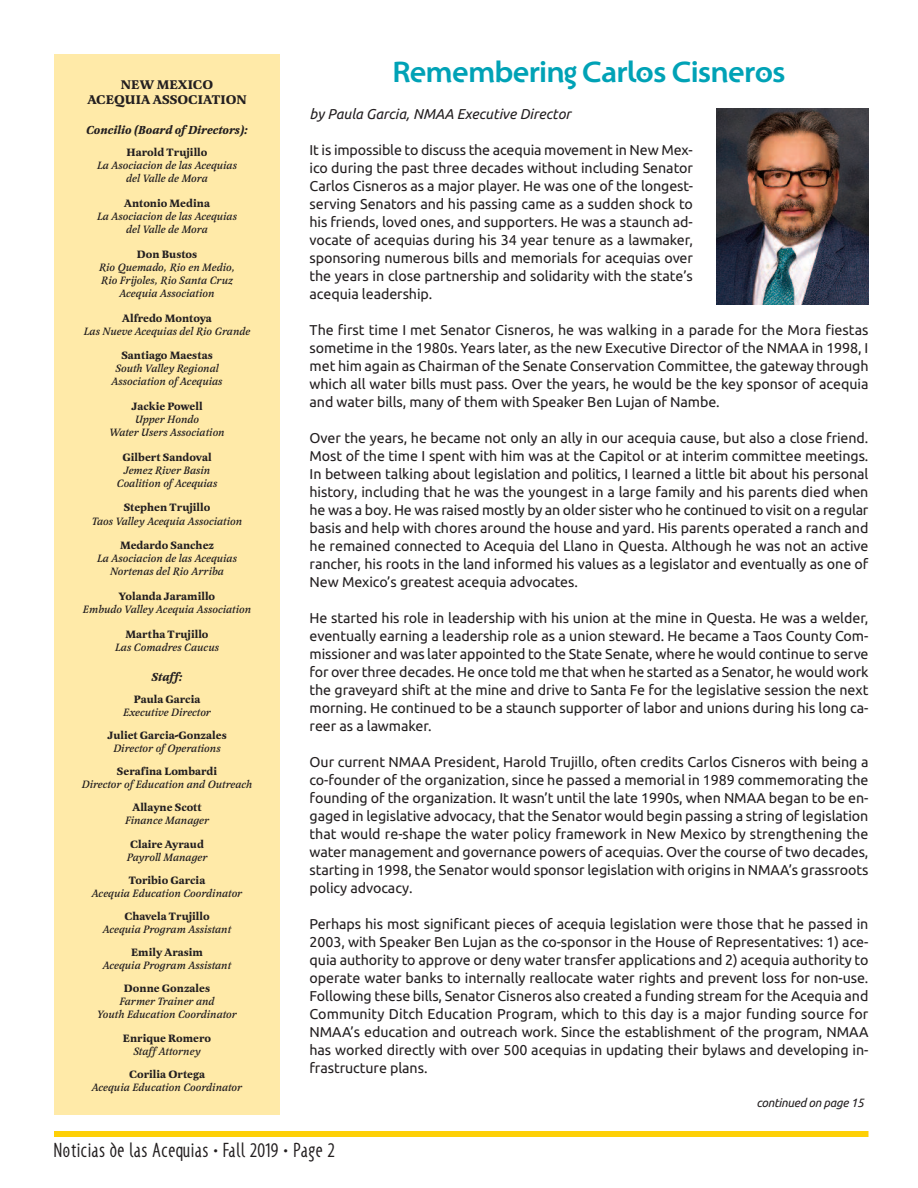
<style>
.page{position:relative;width:918px;height:1188px;background:#fff}
.page>*{position:absolute;margin:0;border:0;box-sizing:border-box;transform-origin:0 0}
.t1{font:700 30px "Santana";letter-spacing:-.025em;color:#00a2b6}
.t2{font:condensed 21px "Santana";letter-spacing:.05em;color:#231f20}
.t3{font:14.25px/18px "Ubuntu";letter-spacing:-.005em;color:#231f20;text-align:justify}
.t4{font:italic 14.25px "Ubuntu";color:#231f20}
.t5{font:700 13.05px/15px "Latienne T";color:#231f20;text-align:center}
.t6{font:italic 700 12px "Latienne T";color:#231f20}
.t7{font:italic 12px "Ubuntu";letter-spacing:-.025em;color:#231f20}
.t8{font:italic 500 11.1px/13px "Latienne T";color:#231f20;text-align:center}
.t9{font:700 11.1px "Latienne T";color:#231f20}
</style>
<div class="page">
<div style="left:54px;top:1131px;width:814px;height:6px;background:#fed006"></div>
<div style="left:54px;top:54px;width:225px;height:1061px;background:#ffeaa8"></div>
<img style="left:717px;top:108px;width:151px;height:197px">
<p class="t5" style="left:87px;top:77px;width:161px">NEW MEXICO<br>ACEQUIA ASSOCIATION</p>
<p class="t6" style="left:86px;top:123px;width:163px">Concilio (Board of Directors):</p>
<p class="t9" style="left:127px;top:146px;width:82px">Harold Trujillo</p>
<p class="t8" style="left:97px;top:159px;width:141px">La Asociacion de las Acequias del Valle de Mora</p>
<p class="t9" style="left:124px;top:197px;width:87px">Antonio Medina</p>
<p class="t8" style="left:97px;top:210px;width:141px">La Asociacion de las Acequias del Valle de Mora</p>
<p class="t9" style="left:137px;top:247px;width:62px">Don Bustos</p>
<p class="t8" style="left:99px;top:260px;width:138px">Rio Quemado, Rio en Medio,<br>Rio Frijoles, Rio Santa Cruz<br>Acequia Association</p>
<p class="t9" style="left:122px;top:311px;width:91px">Alfredo Montoya</p>
<p class="t8" style="left:84px;top:324px;width:168px">Las Nueve Acequias del Rio Grande</p>
<p class="t9" style="left:121px;top:349px;width:93px">Santiago Maestas</p>
<p class="t8" style="left:112px;top:362px;width:113px">South Valley Regional<br>Association of Acequias</p>
<p class="t9" style="left:132px;top:400px;width:73px">Jackie Powell</p>
<p class="t8" style="left:109px;top:413px;width:117px">Upper Hondo<br>Water Users Association</p>
<p class="t9" style="left:123px;top:450px;width:91px">Gilbert Sandoval</p>
<p class="t8" style="left:117px;top:463px;width:102px">Jemez River Basin<br>Coalition of Acequias</p>
<p class="t9" style="left:124px;top:501px;width:88px">Stephen Trujillo</p>
<p class="t8" style="left:92px;top:514px;width:152px">Taos Valley Acequia Association</p>
<p class="t9" style="left:120px;top:539px;width:96px">Medardo Sanchez</p>
<p class="t8" style="left:97px;top:552px;width:141px">La Asociacion de las Acequias<br>Nortenas del Rio Arriba</p>
<p class="t9" style="left:119px;top:590px;width:98px">Yolanda Jaramillo</p>
<p class="t8" style="left:83px;top:603px;width:170px">Embudo Valley Acequia Association</p>
<p class="t9" style="left:126px;top:627px;width:84px">Martha Trujillo</p>
<p class="t8" style="left:115px;top:640px;width:105px">Las Comadres Caucus</p>
<p class="t6" style="left:152px;top:670px;width:33px">Staff:</p>
<p class="t9" style="left:134px;top:693px;width:68px">Paula Garcia</p>
<p class="t8" style="left:123px;top:706px;width:89px">Executive Director</p>
<p class="t9" style="left:107px;top:729px;width:121px">Juliet Garcia-Gonzales</p>
<p class="t8" style="left:113px;top:742px;width:109px">Director of Operations</p>
<p class="t9" style="left:117px;top:765px;width:102px">Serafina Lombardi</p>
<p class="t8" style="left:82px;top:778px;width:172px">Director of Education and Outreach</p>
<p class="t9" style="left:132px;top:801px;width:71px">Allayne Scott</p>
<p class="t8" style="left:125px;top:814px;width:85px">Finance Manager</p>
<p class="t9" style="left:130px;top:837px;width:75px">Claire Ayraud</p>
<p class="t8" style="left:127px;top:850px;width:82px">Payroll Manager</p>
<p class="t9" style="left:129px;top:873px;width:78px">Toribio Garcia</p>
<p class="t8" style="left:92px;top:886px;width:152px">Acequia Education Coordinator</p>
<p class="t9" style="left:124px;top:910px;width:87px">Chavela Trujillo</p>
<p class="t8" style="left:103px;top:923px;width:130px">Acequia Program Assistant</p>
<p class="t9" style="left:131px;top:946px;width:73px">Emily Arasim</p>
<p class="t8" style="left:103px;top:959px;width:130px">Acequia Program Assistant</p>
<p class="t9" style="left:124px;top:982px;width:88px">Donne Gonzales</p>
<p class="t8" style="left:97px;top:995px;width:141px">Farmer Trainer and<br>Youth Education Coordinator</p>
<p class="t9" style="left:123px;top:1031px;width:90px">Enrique Romero</p>
<p class="t8" style="left:133px;top:1044px;width:69px">Staff Attorney</p>
<p class="t9" style="left:129px;top:1067px;width:77px">Corilia Ortega</p>
<p class="t8" style="left:92px;top:1080px;width:152px">Acequia Education Coordinator</p>
<h1 class="t1" style="left:392px;top:54px;width:395px">Remembering Carlos Cisneros</h1>
<p class="t4" style="left:310px;top:105px;width:263px">by Paula Garcia, NMAA Executive Director</p>
<p class="t3" style="left:310px;top:141px;width:385px">It is impossible to discuss the acequia movement in New Mex&shy;ico during the past three decades without including Senator Carlos Cisneros as a major player. He was one of the longest&shy;serving Senators and his passing came as a sudden shock to his friends, loved ones, and supporters. He was a staunch ad&shy;vocate of acequias during his 34 year tenure as a lawmaker, sponsoring numerous bills and memorials for acequias over the years in close partnership and solidarity with the state’s acequia leadership.</p>
<p class="t3" style="left:310px;top:321px;width:560px">The first time I met Senator Cisneros, he was walking in a parade for the Mora fiestas sometime in the 1980s. Years later, as the new Executive Director of the NMAA in 1998, I met him again as Chairman of the Senate Conservation Committee, the gateway through which all water bills must pass. Over the years, he would be the key sponsor of acequia and water bills, many of them with Speaker Ben Lujan of Nambe.</p>
<p class="t3" style="left:310px;top:429px;width:560px">Over the years, he became not only an ally in our acequia cause, but also a close friend.<br>Most of the time I spent with him was at the Capitol or at interim committee meetings.<br>In between talking about legislation and politics, I learned a little bit about his personal history, including that he was the youngest in a large family and his parents died when he was a boy. He was raised mostly by an older sister who he continued to visit on a regular basis and help with chores around the house and yard. His parents operated a ranch and he remained connected to Acequia del Llano in Questa. Although he was not an active rancher, his roots in the land informed his values as a legislator and eventually as one of New Mexico’s greatest acequia advocates.</p>
<p class="t3" style="left:310px;top:609px;width:560px">He started his role in leadership with his union at the mine in Questa. He was a welder, eventually earning a leadership role as a union steward. He became a Taos County Com&shy;missioner and was later appointed to the State Senate, where he would continue to serve for over three decades. He once told me that when he started as a Senator, he would work the graveyard shift at the mine and drive to Santa Fe for the legislative session the next morning. He continued to be a staunch supporter of labor and unions during his long ca&shy;reer as a lawmaker.</p>
<p class="t3" style="left:310px;top:753px;width:560px">Our current NMAA President, Harold Trujillo, often credits Carlos Cisneros with being a co-founder of the organization, since he passed a memorial in 1989 commemorating the founding of the organization. It wasn’t until the late 1990s, when NMAA began to be en&shy;gaged in legislative advocacy, that the Senator would begin passing a string of legislation that would re-shape the water policy framework in New Mexico by strengthening the water management and governance powers of acequias. Over the course of two decades, starting in 1998, the Senator would sponsor legislation with origins in NMAA’s grassroots policy advocacy.</p>
<p class="t3" style="left:310px;top:915px;width:560px">Perhaps his most significant pieces of acequia legislation were those that he passed in 2003, with Speaker Ben Lujan as the co-sponsor in the House of Representatives: 1) ace&shy;quia authority to approve or deny water transfer applications and 2) acequia authority to operate water banks to internally reallocate water rights and prevent loss for non-use.<br>Following these bills, Senator Cisneros also created a funding stream for the Acequia and Community Ditch Education Program, which to this day is a major funding source for NMAA’s education and outreach work. Since the establishment of the program, NMAA has worked directly with over 500 acequias in updating their bylaws and developing in&shy;frastructure plans.</p>
<p class="t7" style="left:756px;top:1095px;width:109px">continued on page 15</p>
<h2 class="t2" style="left:54px;top:1140px;width:282px">Noticias de las Acequias • Fall 2019 • Page 2</h2>
</div>
